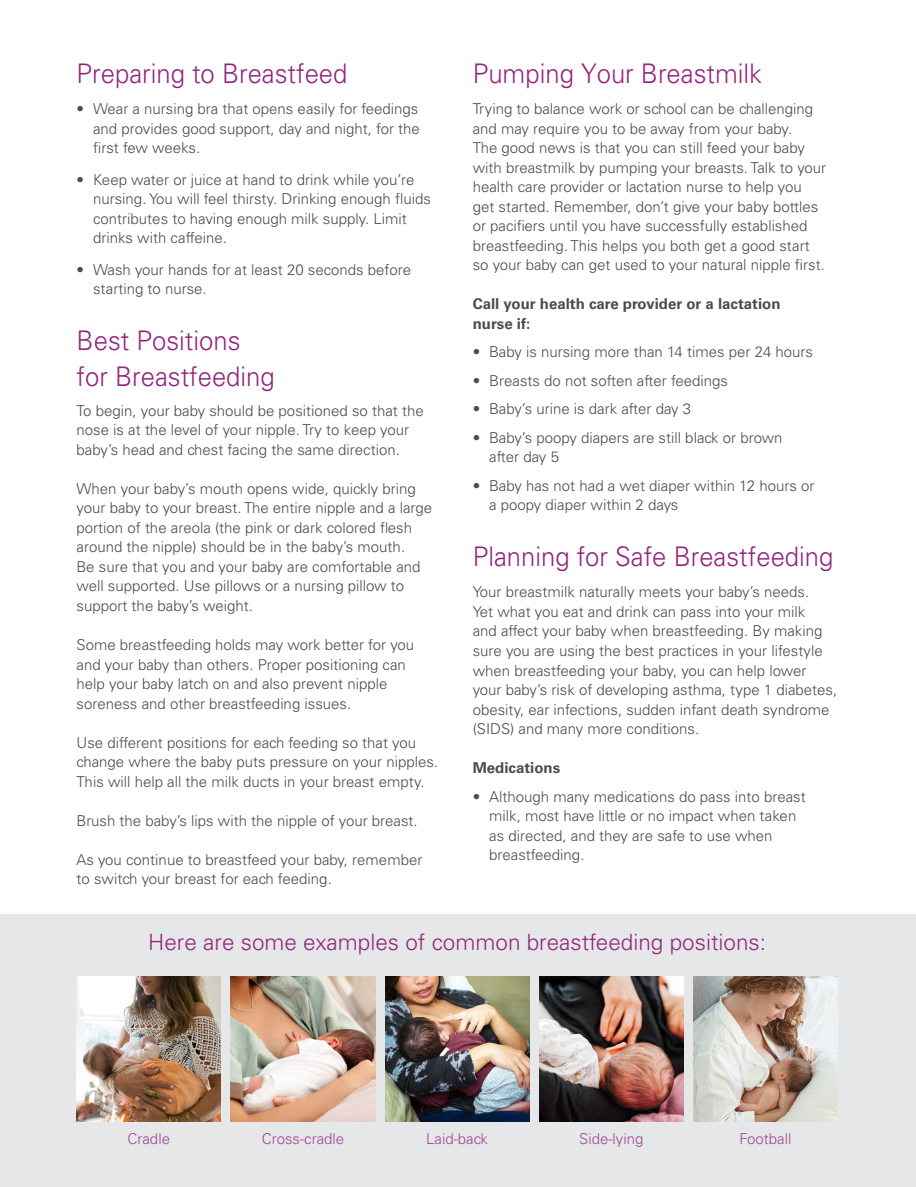
<style>
.page{position:relative;width:916px;height:1187px;background:#fff}
.page>*{position:absolute;margin:0;border:0;box-sizing:border-box;transform-origin:0 0}
.t1{font:300 27px "Univers LT Std";color:#92267d;scale:.95 1}
.t2{font:300 22.5px "Univers LT Std";color:#92267d}
.t3{font:300 15px/19.5px "Univers LT Std";color:#4b4c4d}
.t4{font:700 15px/19.5px "Univers LT Std";color:#4b4c4d}
.t5{font:300 15px "Univers LT Std";color:#a24791}
.t6{font:300 15px "Univers LT Std";color:#53085b}
</style>
<div class="page">
<div style="left:0;top:915px;width:916px;height:272px;background:#e6e7e9"></div>
<img style="left:77px;top:977px;width:144px;height:144px">
<img style="left:231px;top:977px;width:144px;height:144px">
<img style="left:385px;top:977px;width:144px;height:144px">
<img style="left:539px;top:977px;width:144px;height:144px">
<img style="left:693px;top:977px;width:144px;height:144px">
<p class="t1" style="left:77px;top:57px;width:287px">Preparing to Breastfeed</p>
<p class="t3" style="left:93px;top:99px;width:328px;text-align:justify;text-indent:-16px">• Wear a nursing bra that opens easily for feedings and provides good support, day and night, for the first few weeks.</p>
<p class="t3" style="left:93px;top:170px;width:339px;text-indent:-16px">• Keep water or juice at hand to drink while you’re nursing. You will feel thirsty. Drinking enough fluids contributes to having enough milk supply. Limit drinks with caffeine.</p>
<p class="t3" style="left:93px;top:260px;width:319px;text-indent:-16px">• Wash your hands for at least 20 seconds before starting to nurse.</p>
<p class="t1" style="left:77px;top:324px;width:174px">Best Positions</p>
<p class="t1" style="left:77px;top:360px;width:210px">for Breastfeeding</p>
<p class="t3" style="left:77px;top:401px;width:349px">To begin, your baby should be positioned so that the nose is at the level of your nipple. Try to keep your baby’s head and chest facing the same direction.</p>
<p class="t3" style="left:77px;top:479px;width:357px">When your baby’s mouth opens wide, quickly bring your baby to your breast. The entire nipple and a large portion of the areola (the pink or dark colored flesh around the nipple) should be in the baby’s mouth.<br>Be sure that you and your baby are comfortable and well supported. Use pillows or a nursing pillow to support the baby’s weight.</p>
<p class="t3" style="left:77px;top:635px;width:339px">Some breastfeeding holds may work better for you and your baby than others. Proper positioning can help your baby latch on and also prevent nipple soreness and other breastfeeding issues.</p>
<p class="t3" style="left:77px;top:732px;width:363px">Use different positions for each feeding so that you change where the baby puts pressure on your nipples.<br>This will help all the milk ducts in your breast empty.</p>
<p class="t3" style="left:77px;top:810px;width:343px">Brush the baby’s lips with the nipple of your breast.</p>
<p class="t3" style="left:77px;top:849px;width:347px">As you continue to breastfeed your baby, remember to switch your breast for each feeding.</p>
<p class="t1" style="left:473px;top:57px;width:306px">Pumping Your Breastmilk</p>
<p class="t3" style="left:473px;top:99px;width:355px">Trying to balance work or school can be challenging and may require you to be away from your baby.<br>The good news is that you can still feed your baby with breastmilk by pumping your breasts. Talk to your health care provider or lactation nurse to help you get started. Remember, don’t give your baby bottles or pacifiers until you have successfully established breastfeeding. This helps you both get a good start so your baby can get used to your natural nipple first.</p>
<p class="t4" style="left:473px;top:294px;width:309px">Call your health care provider or a lactation nurse if:</p>
<p class="t3" style="left:473px;top:342px;width:342px">• Baby is nursing more than 14 times per 24 hours</p>
<p class="t3" style="left:473px;top:371px;width:257px">• Breasts do not soften after feedings</p>
<p class="t3" style="left:473px;top:399px;width:220px">• Baby’s urine is dark after day 3</p>
<p class="t3" style="left:489px;top:428px;width:295px;text-indent:-16px">• Baby’s poopy diapers are still black or brown after day 5</p>
<p class="t3" style="left:489px;top:476px;width:327px;text-indent:-16px">• Baby has not had a wet diaper within 12 hours or a poopy diaper within 2 days</p>
<p class="t1" style="left:473px;top:540px;width:381px">Planning for Safe Breastfeeding</p>
<p class="t3" style="left:473px;top:582px;width:366px">Your breastmilk naturally meets your baby’s needs.<br>Yet what you eat and drink can pass into your milk<br>and affect your baby when breastfeeding. By making sure you are using the best practices in your lifestyle when breastfeeding your baby, you can help lower your baby’s risk of developing asthma, type 1 diabetes, obesity, ear infections, sudden infant death syndrome (SIDS) and many more conditions.</p>
<p class="t4" style="left:473px;top:758px;width:89px">Medications</p>
<p class="t3" style="left:489px;top:786px;width:318px;text-indent:-16px">• Although many medications do pass into breast milk, most have little or no impact when taken as directed, and they are safe to use when breastfeeding.</p>
<p class="t2" style="left:148px;top:929px;width:619px">Here are some examples of common breastfeeding positions:</p>
<p class="t5" style="left:127px;top:1129px;width:44px">Cradle</p>
<p class="t5" style="left:262px;top:1129px;width:84px">Cross-cradle</p>
<p class="t5" style="left:426px;top:1129px;width:63px">Laid-back</p>
<p class="t5" style="left:579px;top:1129px;width:66px">Side-lying</p>
<p class="t5" style="left:739px;top:1129px;width:53px">Football</p>
<p class="t6" style="left:451px;top:1130px;width:18px">30</p>
</div>
